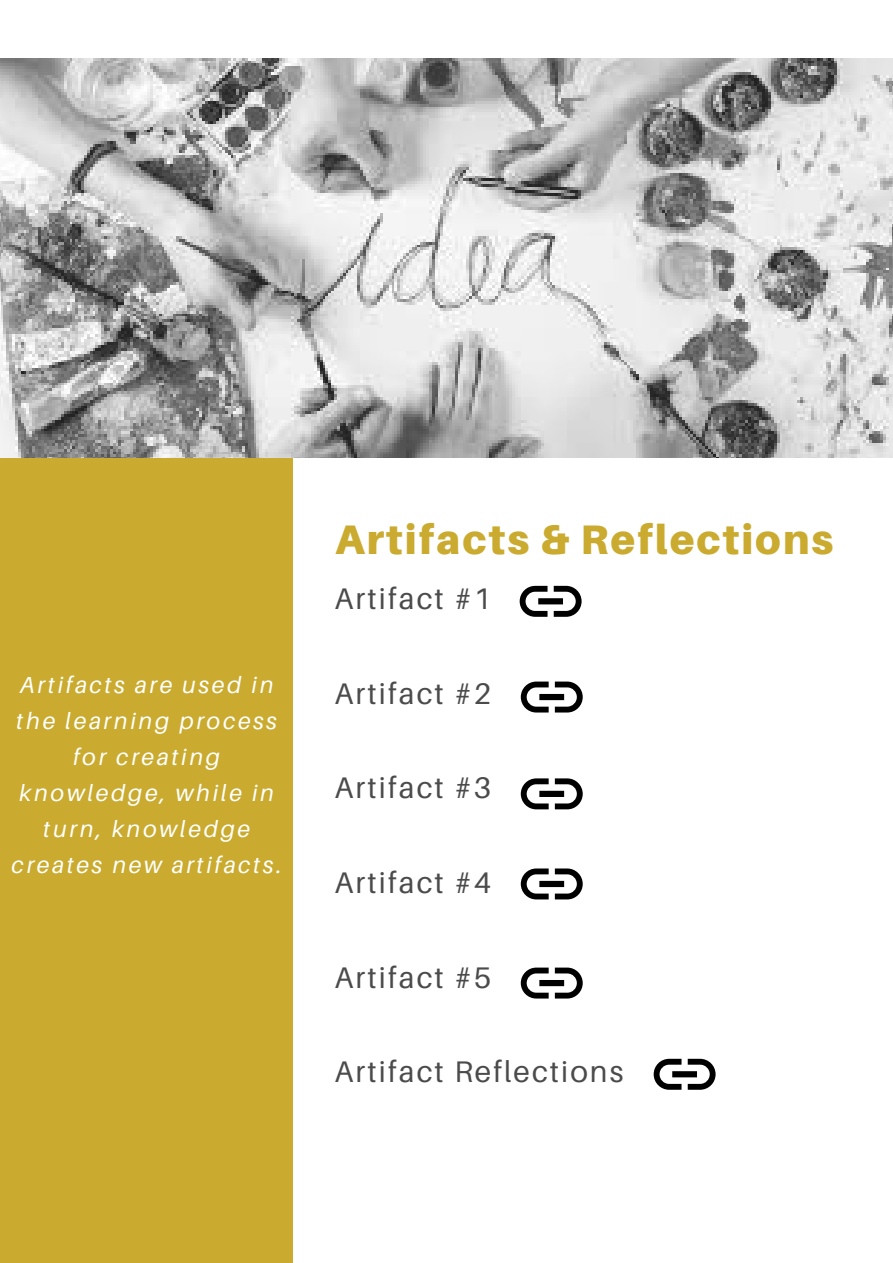
<style>
.page{position:relative;width:893px;height:1263px;background:#fff}
.page>*{position:absolute;margin:0;border:0;box-sizing:border-box;transform-origin:0 0}
.t1{font:900 41.25px "Aileron";letter-spacing:.05em;color:#caab2f}
.t2{font:29.85px "Aileron";letter-spacing:.07em;color:#4b4b4b}
.t3{font:italic 23.25px/36px "Aileron";letter-spacing:.12em;color:#fff;text-align:center}
</style>
<div class="page">
<div style="left:0;top:456px;width:293px;height:806px;background:#caab2f"></div>
<img style="left:0;top:59px;width:893px;height:398px">
<svg style="left:520px;top:586px;width:62px;height:31px"></svg>
<svg style="left:521px;top:681px;width:62px;height:31px"></svg>
<svg style="left:521px;top:778px;width:62px;height:31px"></svg>
<svg style="left:521px;top:868px;width:62px;height:31px"></svg>
<svg style="left:521px;top:967px;width:62px;height:31px"></svg>
<svg style="left:654px;top:1059px;width:62px;height:31px"></svg>
<p class="t3" style="left:12px;top:666px;width:272px">Artifacts are used in the learning process for creating knowledge, while in turn, knowledge creates new artifacts.</p>
<h1 class="t1" style="left:336px;top:514px;width:499px">Artifacts &amp; Reflections</h1>
<p class="t2" style="left:334px;top:580px;width:158px">Artifact #1</p>
<p class="t2" style="left:334px;top:675px;width:158px">Artifact #2</p>
<p class="t2" style="left:334px;top:769px;width:158px">Artifact #3</p>
<p class="t2" style="left:334px;top:864px;width:158px">Artifact #4</p>
<p class="t2" style="left:334px;top:959px;width:158px">Artifact #5</p>
<p class="t2" style="left:334px;top:1053px;width:290px">Artifact Reflections</p>
</div>
